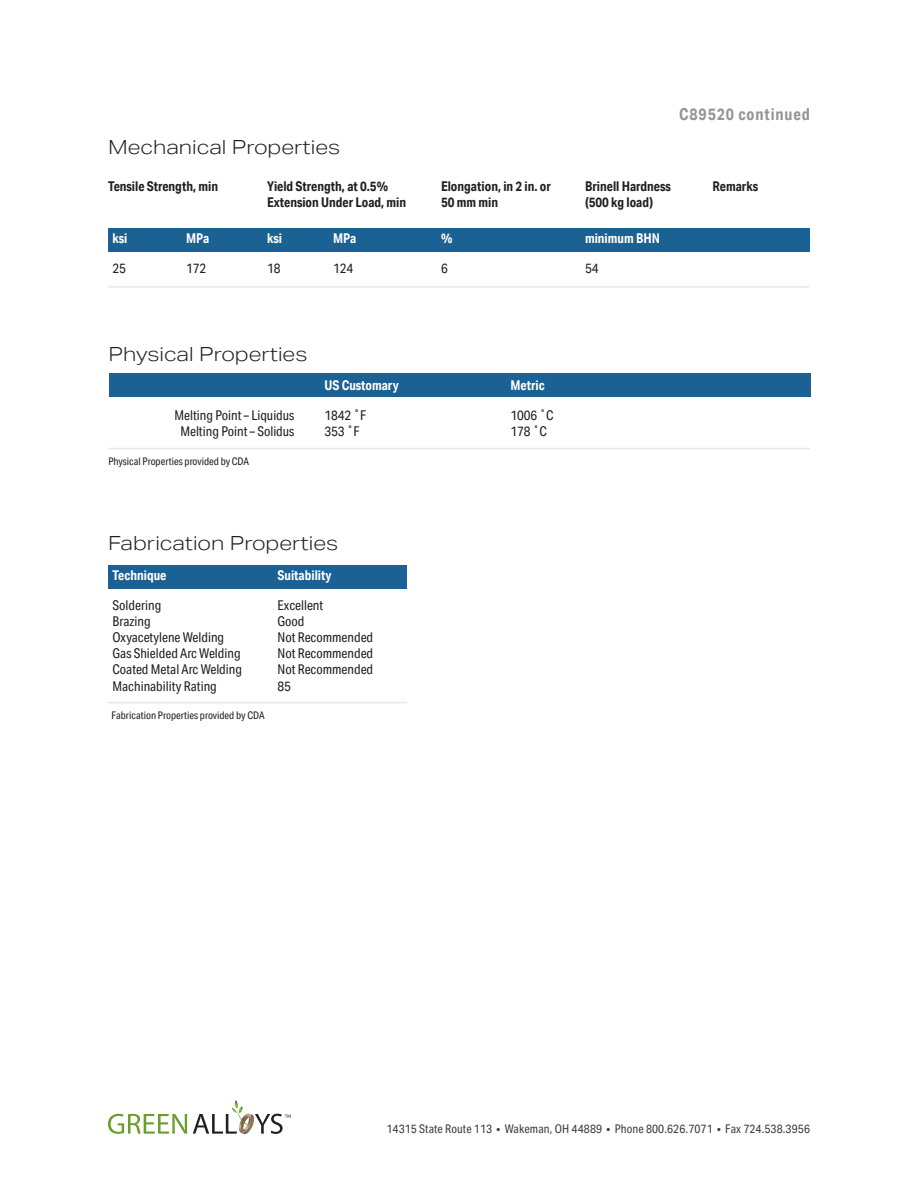
<style>
.page{position:relative;width:918px;height:1188px;background:#fff}
.page>*{position:absolute;margin:0;border:0;box-sizing:border-box;transform-origin:0 0}
.t1{font:300 19.5px "Aktiv Grotesk Ex";color:#231f20}
.t2{font:700 16.5px "Aktiv Grotesk Cd";letter-spacing:.05em;color:#939598}
.t3{font:13.5px "Aktiv Grotesk Cd";color:#231f20}
.t4{font:700 13.5px "Aktiv Grotesk Cd";color:#231f20}
.t5{font:700 13.5px "Aktiv Grotesk Cd";color:#fff}
.t6{font:12px "Aktiv Grotesk Cd";letter-spacing:.01em;color:#3e3e3f}
.t7{font:10.5px "Aktiv Grotesk Cd";color:#231f20}
</style>
<div class="page">
<svg style="left:108px;top:1114px;width:79px;height:20px"></svg>
<svg style="left:193px;top:1100px;width:98px;height:35px"></svg>
<div style="left:108px;top:228px;width:701px;height:24px;background:#1b6194"></div>
<hr style="left:108px;top:286px;width:701px;height:2px;background:#e6e7e9">
<div style="left:108px;top:565px;width:299px;height:23px;background:#1b6194"></div>
<hr style="left:108px;top:702px;width:299px;height:1px;background:#e6e7e9">
<div style="left:109px;top:373px;width:701px;height:23px;background:#1b6194"></div>
<hr style="left:109px;top:448px;width:701px;height:1px;background:#e6e7e9">
<p class="t2" style="left:679px;top:104px;width:132px">C89520 continued</p>
<p class="t1" style="left:108px;top:136px;width:234px">Mechanical Properties</p>
<p class="t4" style="left:108px;top:178px;width:112px">Tensile Strength, min</p>
<p class="t4" style="left:267px;top:178px;width:123px">Yield Strength, at 0.5%</p>
<p class="t4" style="left:441px;top:178px;width:111px">Elongation, in 2 in. or</p>
<p class="t4" style="left:585px;top:178px;width:87px">Brinell Hardness</p>
<p class="t4" style="left:713px;top:178px;width:47px">Remarks</p>
<p class="t4" style="left:267px;top:194px;width:141px">Extension Under Load, min</p>
<p class="t4" style="left:441px;top:194px;width:59px">50 mm min</p>
<p class="t4" style="left:585px;top:194px;width:70px">(500 kg load)</p>
<p class="t5" style="left:113px;top:230px;width:16px">ksi</p>
<p class="t5" style="left:186px;top:230px;width:25px">MPa</p>
<p class="t5" style="left:267px;top:230px;width:16px">ksi</p>
<p class="t5" style="left:333px;top:230px;width:25px">MPa</p>
<p class="t5" style="left:441px;top:230px;width:13px">%</p>
<p class="t5" style="left:585px;top:230px;width:77px">minimum BHN</p>
<p class="t3" style="left:113px;top:260px;width:15px">25</p>
<p class="t3" style="left:186px;top:260px;width:22px">172</p>
<p class="t3" style="left:267px;top:260px;width:15px">18</p>
<p class="t3" style="left:333px;top:260px;width:22px">124</p>
<p class="t3" style="left:441px;top:260px;width:8px">6</p>
<p class="t3" style="left:585px;top:260px;width:15px">54</p>
<p class="t1" style="left:108px;top:342px;width:201px">Physical Properties</p>
<p class="t5" style="left:324px;top:377px;width:76px">US Customary</p>
<p class="t5" style="left:510px;top:377px;width:36px">Metric</p>
<p class="t3" style="left:174px;top:407px;width:121px">Melting Point – Liquidus</p>
<p class="t3" style="left:324px;top:407px;width:43px">1842 ˚F</p>
<p class="t3" style="left:510px;top:407px;width:45px">1006 ˚C</p>
<p class="t3" style="left:180px;top:423px;width:115px">Melting Point – Solidus</p>
<p class="t3" style="left:324px;top:423px;width:37px">353 ˚F</p>
<p class="t3" style="left:510px;top:423px;width:38px">178 ˚C</p>
<p class="t7" style="left:108px;top:455px;width:142px">Physical Properties provided by CDA</p>
<p class="t1" style="left:108px;top:531px;width:232px">Fabrication Properties</p>
<p class="t5" style="left:113px;top:567px;width:55px">Technique</p>
<p class="t5" style="left:278px;top:567px;width:56px">Suitability</p>
<p class="t3" style="left:113px;top:597px;width:50px">Soldering</p>
<p class="t3" style="left:278px;top:597px;width:47px">Excellent</p>
<p class="t3" style="left:113px;top:613px;width:40px">Brazing</p>
<p class="t3" style="left:278px;top:613px;width:29px">Good</p>
<p class="t3" style="left:113px;top:629px;width:113px">Oxyacetylene Welding</p>
<p class="t3" style="left:278px;top:629px;width:97px">Not Recommended</p>
<p class="t3" style="left:113px;top:645px;width:130px">Gas Shielded Arc Welding</p>
<p class="t3" style="left:278px;top:645px;width:97px">Not Recommended</p>
<p class="t3" style="left:113px;top:662px;width:131px">Coated Metal Arc Welding</p>
<p class="t3" style="left:278px;top:662px;width:97px">Not Recommended</p>
<p class="t3" style="left:113px;top:678px;width:106px">Machinability Rating</p>
<p class="t3" style="left:278px;top:678px;width:15px">85</p>
<p class="t7" style="left:112px;top:709px;width:155px">Fabrication Properties provided by CDA</p>
<p class="t6" style="left:386px;top:1121px;width:425px">14315 State Route 113 • Wakeman, OH 44889 • Phone 800.626.7071 • Fax 724.538.3956</p>
</div>
